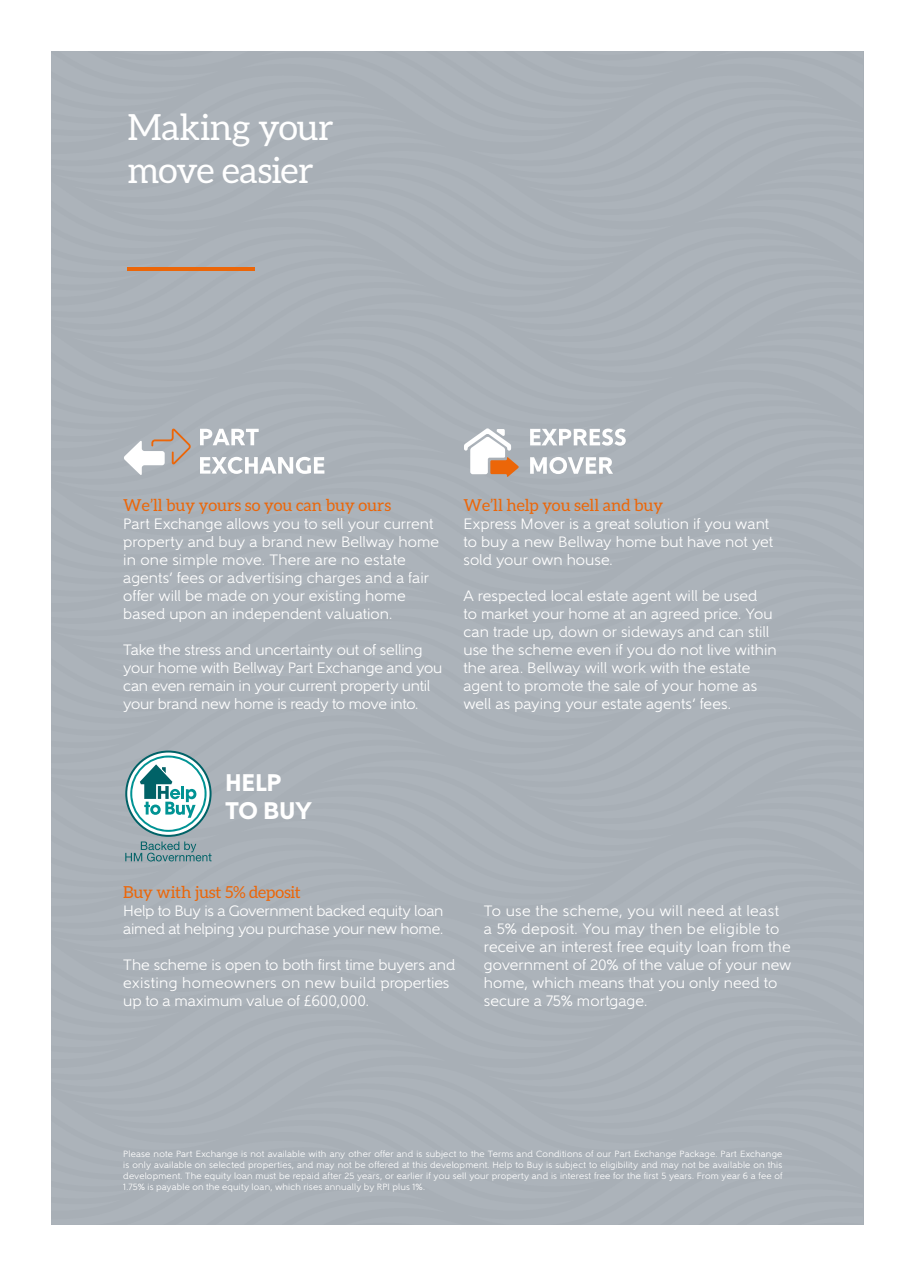
<style>
.page{position:relative;width:910px;height:1276px;background:#fff}
.page>*{position:absolute;margin:0;border:0;box-sizing:border-box;transform-origin:0 0}
.t1{font:36px/43.2px "Aleo";letter-spacing:-.015em;color:#fff}
.t2{font:800 24px/28.5px "Gentleman 900";letter-spacing:-.01em;color:#fff}
.t3{font:16.5px "Aleo";color:#ec6608}
.t4{font:15px/18px "Gentleman 500";color:#fff}
.t5{font:15px/18px "Gentleman 500";letter-spacing:-.02em;color:#fff}
.t6{font:9px/10.8px "Gentleman 500";letter-spacing:.02em;color:#fff;text-align:justify}
</style>
<div class="page">
<div style="left:51px;top:51px;width:812px;height:1174px;background:#abb2b9"></div>
<hr style="left:128px;top:267px;width:127px;height:3px;background:#ec6608">
<svg style="left:200px;top:429px;width:59px;height:16px"></svg>
<svg style="left:200px;top:457px;width:124px;height:17px"></svg>
<svg style="left:124px;top:428px;width:67px;height:47px"></svg>
<svg style="left:530px;top:428px;width:96px;height:18px"></svg>
<svg style="left:530px;top:457px;width:83px;height:17px"></svg>
<svg style="left:464px;top:428px;width:55px;height:49px"></svg>
<svg style="left:125px;top:750px;width:87px;height:111px"></svg>
<h1 class="t1" style="left:128px;top:105px;width:208px">Making your move easier</h1>
<p class="t3" style="left:123px;top:496px;width:269px">We’ll buy yours so you can buy ours</p>
<p class="t4" style="left:123px;top:515px;width:317px">Part Exchange allows you to sell your current property and buy a brand new Bellway home in one simple move. There are no estate agents’ fees or advertising charges and a fair offer will be made on your existing home based upon an independent valuation.</p>
<p class="t4" style="left:123px;top:641px;width:320px">Take the stress and uncertainty out of selling your home with Bellway Part Exchange and you can even remain in your current property until your brand new home is ready to move into.</p>
<p class="t3" style="left:463px;top:496px;width:201px">We’ll help you sell and buy</p>
<p class="t4" style="left:463px;top:515px;width:311px">Express Mover is a great solution if you want to buy a new Bellway home but have not yet sold your own house.</p>
<p class="t4" style="left:463px;top:587px;width:315px">A respected local estate agent will be used<br>to market your home at an agreed price. You can trade up, down or sideways and can still use the scheme even if you do not live within the area. Bellway will work with the estate agent to promote the sale of your home as well as paying your estate agents’ fees.</p>
<h2 class="t2" style="left:225px;top:768px;width:88px">HELP<br>TO BUY</h2>
<p class="t3" style="left:123px;top:882px;width:179px">Buy with just 5% deposit</p>
<p class="t5" style="left:123px;top:901px;width:322px">Help to Buy is a Government backed equity loan aimed at helping you purchase your new home.</p>
<p class="t4" style="left:123px;top:955px;width:334px">The scheme is open to both first time buyers and existing homeowners on new build properties up to a maximum value of £600,000.</p>
<p class="t4" style="left:484px;top:901px;width:309px">To use the scheme, you will need at least<br>a 5% deposit. You may then be eligible to receive an interest free equity loan from the government of 20% of the value of your new home, which means that you only need to secure a 75% mortgage.</p>
<p class="t6" style="left:123px;top:1148px;width:661px">Please note Part Exchange is not available with any other offer and is subject to the Terms and Conditions of our Part Exchange Package. Part Exchange is only available on selected properties, and may not be offered at this development. Help to Buy is subject to eligibility and may not be available on this development. The equity loan must be repaid after 25 years, or earlier if you sell your property and is interest free for the first 5 years. From year 6 a fee of 1.75% is payable on the equity loan, which rises annually by RPI plus 1%.</p>
</div>
